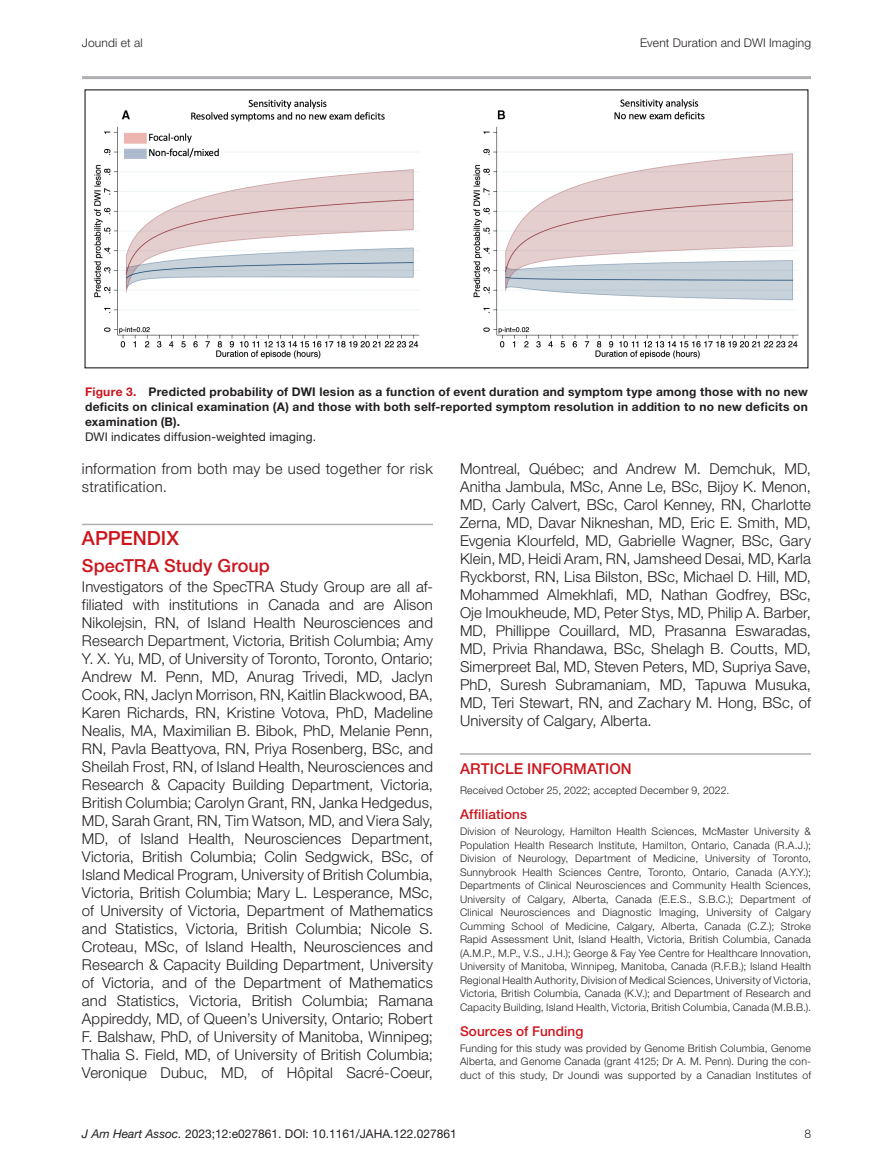
<style>
.page{position:relative;width:893px;height:1174px;background:#fff}
.page>*{position:absolute;margin:0;border:0;box-sizing:border-box;transform-origin:0 0}
.t1{font:500 19.5px "Helvetica Neue LT Std";color:#cd151d}
.t2{font:500 18px "Helvetica Neue LT Std";color:#cd151d}
.t3{font:300 15px/18px "Helvetica Neue LT Std";letter-spacing:.01em;color:#231f20;text-align:justify}
.t4{font:500 15px "Helvetica Neue LT Std";letter-spacing:.005em;color:#cd151d}
.t5{font:500 13.5px "Helvetica Neue LT Std";letter-spacing:.01em;color:#cd151d}
.t6{font:700 12px/15px "Helvetica Neue LT Std";letter-spacing:.02em;color:#231f20;text-align:justify}
.t7{font:12px "Helvetica Neue LT Std";color:#231f20}
.t8{font:300 12px "Helvetica Neue LT Std";letter-spacing:.015em;color:#231f20}
.t9{font:300 10.5px/13.5px "Helvetica Neue LT Std";letter-spacing:.02em;color:#231f20;text-align:justify}
.s1{color:#cd151d}
.s2{font-style:italic}
</style>
<div class="page">
<hr style="left:82px;top:523px;width:351px;height:2px;background:#aeafb3">
<hr style="left:460px;top:753px;width:351px;height:1px;background:#aeafb3">
<hr style="left:82px;top:76px;width:729px;height:3px;background:#aeafb3">
<img style="left:94px;top:99px;width:705px;height:260px">
<p class="t8" style="left:82px;top:35px;width:62px">Joundi et al</p>
<p class="t8" style="left:640px;top:35px;width:172px">Event Duration and DWI Imaging</p>
<p class="t6" style="left:85px;top:384px;width:724px"><span class="s1">Figure 3.</span> Predicted probability of DWI lesion as a function of event duration and symptom type among those with no new deficits on clinical examination (A) and those with both self-reported symptom resolution in addition to no new deficits on examination (B).</p>
<p class="t7" style="left:85px;top:429px;width:232px">DWI indicates diffusion-weighted imaging.</p>
<p class="t3" style="left:82px;top:459px;width:352px">information from both may be used together for risk stratification.</p>
<h1 class="t1" style="left:82px;top:526px;width:98px">APPENDIX</h1>
<p class="t2" style="left:82px;top:554px;width:189px">SpecTRA Study Group</p>
<p class="t3" style="left:82px;top:577px;width:353px">Investigators of the SpecTRA Study Group are all af&shy;filiated with institutions in Canada and are Alison Nikolejsin, RN, of Island Health Neurosciences and Research Department, Victoria, British Columbia; Amy Y. X. Yu, MD, of University of Toronto, Toronto, Ontario; Andrew M. Penn, MD, Anurag Trivedi, MD, Jaclyn Cook, RN, Jaclyn Morrison, RN, Kaitlin Blackwood, BA, Karen Richards, RN, Kristine Votova, PhD, Madeline Nealis, MA, Maximilian B. Bibok, PhD, Melanie Penn, RN, Pavla Beattyova, RN, Priya Rosenberg, BSc, and Sheilah Frost, RN, of Island Health, Neurosciences and Research &amp; Capacity Building Department, Victoria, British Columbia; Carolyn Grant, RN, Janka Hedgedus, MD, Sarah Grant, RN, Tim Watson, MD, and Viera Saly, MD, of Island Health, Neurosciences Department, Victoria, British Columbia; Colin Sedgwick, BSc, of Island Medical Program, University of British Columbia, Victoria, British Columbia; Mary L. Lesperance, MSc, of University of Victoria, Department of Mathematics and Statistics, Victoria, British Columbia; Nicole S.<br>Croteau, MSc, of Island Health, Neurosciences and Research &amp; Capacity Building Department, University of Victoria, and of the Department of Mathematics and Statistics, Victoria, British Columbia; Ramana Appireddy, MD, of Queen’s University, Ontario; Robert F. Balshaw, PhD, of University of Manitoba, Winnipeg; Thalia S. Field, MD, of University of British Columbia; Veronique Dubuc, MD, of Hôpital Sacré-Coeur,</p>
<p class="t3" style="left:460px;top:459px;width:353px">Montreal, Québec; and Andrew M. Demchuk, MD, Anitha Jambula, MSc, Anne Le, BSc, Bijoy K. Menon, MD, Carly Calvert, BSc, Carol Kenney, RN, Charlotte Zerna, MD, Davar Nikneshan, MD, Eric E. Smith, MD, Evgenia Klourfeld, MD, Gabrielle Wagner, BSc, Gary Klein, MD, Heidi Aram, RN, Jamsheed Desai, MD, Karla Ryckborst, RN, Lisa Bilston, BSc, Michael D. Hill, MD, Mohammed Almekhlafi, MD, Nathan Godfrey, BSc, Oje Imoukheude, MD, Peter Stys, MD, Philip A. Barber, MD, Phillippe Couillard, MD, Prasanna Eswaradas, MD, Privia Rhandawa, BSc, Shelagh B. Coutts, MD, Simerpreet Bal, MD, Steven Peters, MD, Supriya Save, PhD, Suresh Subramaniam, MD, Tapuwa Musuka, MD, Teri Stewart, RN, and Zachary M. Hong, BSc, of University of Calgary, Alberta.</p>
<p class="t4" style="left:460px;top:760px;width:173px">ARTICLE INFORMATION</p>
<p class="t9" style="left:460px;top:783px;width:271px">Received October 25, 2022; accepted December 9, 2022.</p>
<p class="t5" style="left:460px;top:806px;width:69px">Affiliations</p>
<p class="t9" style="left:460px;top:824px;width:353px">Division of Neurology, Hamilton Health Sciences, McMaster University &amp; Population Health Research Institute, Hamilton, Ontario, Canada (R.A.J.); Division of Neurology, Department of Medicine, University of Toronto, Sunnybrook Health Sciences Centre, Toronto, Ontario, Canada (A.Y.Y.); Departments of Clinical Neurosciences and Community Health Sciences, University of Calgary, Alberta, Canada (E.E.S., S.B.C.); Department of Clinical Neurosciences and Diagnostic Imaging, University of Calgary Cumming School of Medicine, Calgary, Alberta, Canada (C.Z.); Stroke Rapid Assessment Unit, Island Health, Victoria, British Columbia, Canada (A.M.P., M.P., V.S., J.H.); George &amp; Fay Yee Centre for Healthcare Innovation, University of Manitoba, Winnipeg, Manitoba, Canada (R.F.B.); Island Health Regional Health Authority, Division of Medical Sciences, University of Victoria, Victoria, British Columbia, Canada (K.V.); and Department of Research and Capacity Building, Island Health, Victoria, British Columbia, Canada (M.B.B.).</p>
<p class="t5" style="left:460px;top:1023px;width:125px">Sources of Funding</p>
<p class="t9" style="left:460px;top:1041px;width:353px">Funding for this study was provided by Genome British Columbia, Genome Alberta, and Genome Canada (grant 4125; Dr A. M. Penn). During the con&shy;duct of this study, Dr Joundi was supported by a Canadian Institutes of</p>
<p class="t7" style="left:82px;top:1126px;width:376px"><span class="s2">J Am Heart Assoc.</span> 2023;12:e027861. DOI: 10.1161/JAHA.122.027861</p>
<p class="t8" style="left:804px;top:1126px;width:8px">8</p>
</div>
